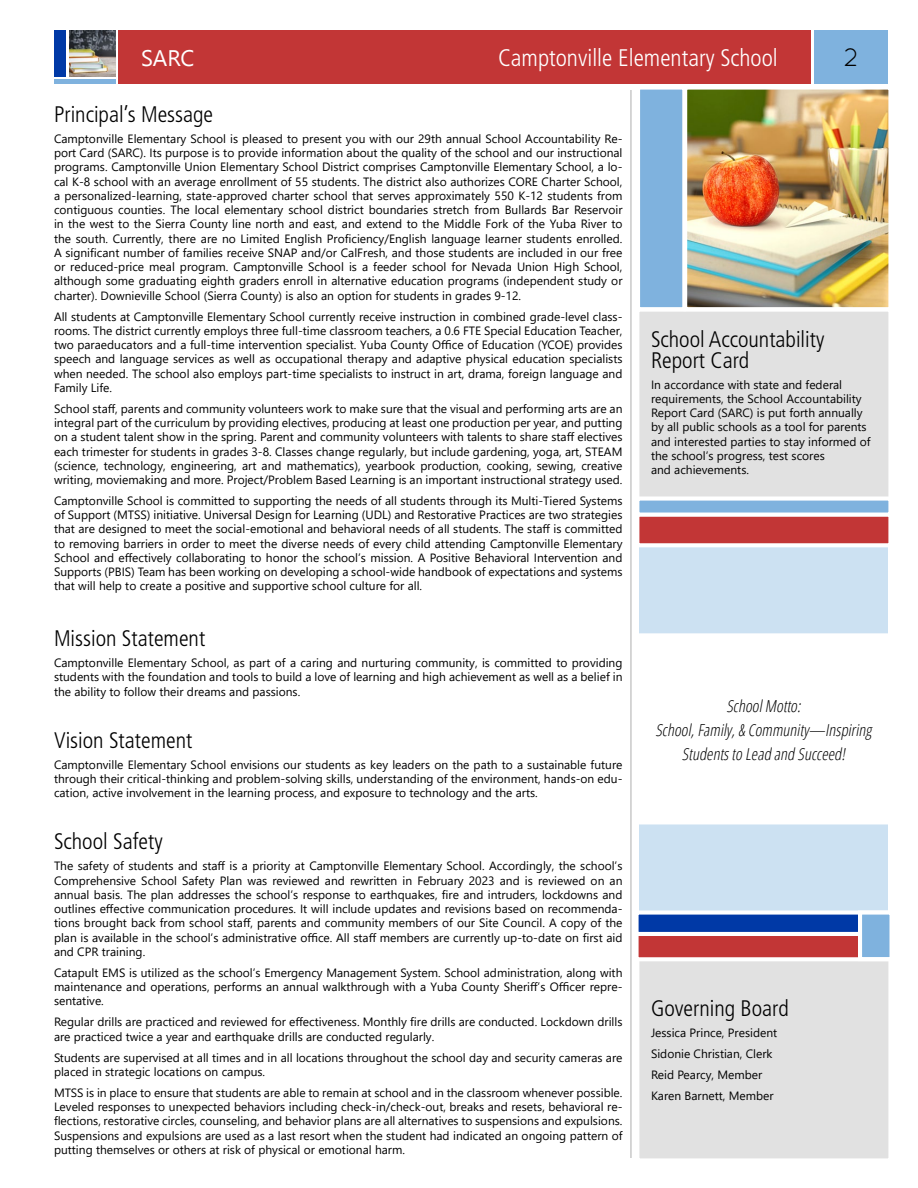
<style>
.page{position:relative;width:918px;height:1188px;background:#fff}
.page>*{position:absolute;margin:0;border:0;box-sizing:border-box;transform-origin:0 0}
.t1{font:25.5px "Quicksand";color:#010101}
.t2{font:300 condensed 24px "Frutiger LT Std";color:#fff}
.t3{font:300 condensed 22.5px/21px "Frutiger LT Std";color:#010101}
.t4{font:italic 300 condensed 16.5px/24px "Open Sans";color:#010101;text-align:center}
.t5{font:12px/14.2px "Segoe UI";color:#010101;text-align:justify}
</style>
<div class="page">
<div style="left:815px;top:30px;width:73px;height:54px;background:#7fb2de"></div>
<div style="left:639px;top:90px;width:249px;height:1068px;background:#cce1f2"></div>
<hr style="left:630px;top:90px;width:2px;height:1068px;background:#c8c8c8">
<div style="left:118px;top:30px;width:694px;height:54px;background:#c23636"></div>
<img style="left:69px;top:30px;width:47px;height:46px">
<div style="left:54px;top:30px;width:12px;height:46px;background:#0039a6"></div>
<hr style="left:54px;top:80px;width:62px;height:4px;background:#7fb2de">
<div style="left:639px;top:313px;width:250px;height:183px;background:#e1e1e1"></div>
<div style="left:639px;top:961px;width:250px;height:198px;background:#e1e1e1"></div>
<div style="left:635px;top:926px;width:257px;height:35px;background:#c23636;border:4px solid #fff"></div>
<div style="left:635px;top:911px;width:257px;height:25px;background:#0039a6;border:4px solid #fff"></div>
<svg style="left:863px;top:916px;width:26px;height:40px"></svg>
<div style="left:858px;top:911px;width:36px;height:50px;border:4px solid #fff"></div>
<div style="left:635px;top:512px;width:258px;height:35px;background:#c23636;border:4px solid #fff"></div>
<div style="left:635px;top:496px;width:258px;height:21px;background:#7fb2de;border:4px solid #fff"></div>
<svg style="left:639px;top:89px;width:42px;height:224px;background:#88b7e0"></svg>
<img style="left:681px;top:83px;width:208px;height:230px">
<div style="left:639px;top:633px;width:249px;height:192px;background:#fff"></div>
<h2 class="t2" style="left:498px;top:44px;width:281px">Camptonville Elementary School</h2>
<h1 class="t1" style="left:844px;top:42px;width:17px">2</h1>
<h3 class="t3" style="left:54px;top:104px;width:161px">Principal’s Message</h3>
<p class="t5" style="left:54px;top:130px;width:570px">Camptonville Elementary School is pleased to present you with our 29th annual School Accountability Re&shy;port Card (SARC). Its purpose is to provide information about the quality of the school and our instructional programs. Camptonville Union Elementary School District comprises Camptonville Elementary School, a lo&shy;cal K-8 school with an average enrollment of 55 students. The district also authorizes CORE Charter School, a personalized-learning, state-approved charter school that serves approximately 550 K-12 students from contiguous counties. The local elementary school district boundaries stretch from Bullards Bar Reservoir in the west to the Sierra County line north and east, and extend to the Middle Fork of the Yuba River to the south. Currently, there are no Limited English Proficiency/English language learner students enrolled.<br>A significant number of families receive SNAP and/or CalFresh, and those students are included in our free or reduced-price meal program. Camptonville School is a feeder school for Nevada Union High School, although some graduating eighth graders enroll in alternative education programs (independent study or charter). Downieville School (Sierra County) is also an option for students in grades 9-12.</p>
<p class="t5" style="left:54px;top:308px;width:570px">All students at Camptonville Elementary School currently receive instruction in combined grade-level class&shy;rooms. The district currently employs three full-time classroom teachers, a 0.6 FTE Special Education Teacher, two paraeducators and a full-time intervention specialist. Yuba County Office of Education (YCOE) provides speech and language services as well as occupational therapy and adaptive physical education specialists when needed. The school also employs part-time specialists to instruct in art, drama, foreign language and Family Life.</p>
<p class="t5" style="left:54px;top:400px;width:570px">School staff, parents and community volunteers work to make sure that the visual and performing arts are an integral part of the curriculum by providing electives, producing at least one production per year, and putting on a student talent show in the spring. Parent and community volunteers with talents to share staff electives each trimester for students in grades 3-8. Classes change regularly, but include gardening, yoga, art, STEAM (science, technology, engineering, art and mathematics), yearbook production, cooking, sewing, creative writing, moviemaking and more. Project/Problem Based Learning is an important instructional strategy used.</p>
<p class="t5" style="left:54px;top:493px;width:570px">Camptonville School is committed to supporting the needs of all students through its Multi-Tiered Systems of Support (MTSS) initiative. Universal Design for Learning (UDL) and Restorative Practices are two strategies that are designed to meet the social-emotional and behavioral needs of all students. The staff is committed to removing barriers in order to meet the diverse needs of every child attending Camptonville Elementary School and effectively collaborating to honor the school’s mission. A Positive Behavioral Intervention and Supports (PBIS) Team has been working on developing a school-wide handbook of expectations and systems that will help to create a positive and supportive school culture for all.</p>
<h3 class="t3" style="left:54px;top:628px;width:153px">Mission Statement</h3>
<p class="t5" style="left:54px;top:655px;width:570px">Camptonville Elementary School, as part of a caring and nurturing community, is committed to providing students with the foundation and tools to build a love of learning and high achievement as well as a belief in the ability to follow their dreams and passions.</p>
<h3 class="t3" style="left:54px;top:730px;width:140px">Vision Statement</h3>
<p class="t5" style="left:54px;top:756px;width:570px">Camptonville Elementary School envisions our students as key leaders on the path to a sustainable future through their critical-thinking and problem-solving skills, understanding of the environment, hands-on edu&shy;cation, active involvement in the learning process, and exposure to technology and the arts.</p>
<h3 class="t3" style="left:54px;top:831px;width:110px">School Safety</h3>
<p class="t5" style="left:54px;top:858px;width:570px">The safety of students and staff is a priority at Camptonville Elementary School. Accordingly, the school’s Comprehensive School Safety Plan was reviewed and rewritten in February 2023 and is reviewed on an annual basis. The plan addresses the school’s response to earthquakes, fire and intruders, lockdowns and outlines effective communication procedures. It will include updates and revisions based on recommenda&shy;tions brought back from school staff, parents and community members of our Site Council. A copy of the plan is available in the school’s administrative office. All staff members are currently up-to-date on first aid and CPR training.</p>
<p class="t5" style="left:54px;top:964px;width:570px">Catapult EMS is utilized as the school’s Emergency Management System. School administration, along with maintenance and operations, performs an annual walkthrough with a Yuba County Sheriff’s Officer repre&shy;sentative.</p>
<p class="t5" style="left:54px;top:1014px;width:570px">Regular drills are practiced and reviewed for effectiveness. Monthly fire drills are conducted. Lockdown drills are practiced twice a year and earthquake drills are conducted regularly.</p>
<p class="t5" style="left:54px;top:1049px;width:570px">Students are supervised at all times and in all locations throughout the school day and security cameras are placed in strategic locations on campus.</p>
<p class="t5" style="left:54px;top:1084px;width:570px">MTSS is in place to ensure that students are able to remain at school and in the classroom whenever possible.<br>Leveled responses to unexpected behaviors including check-in/check-out, breaks and resets, behavioral re&shy;flections, restorative circles, counseling, and behavior plans are all alternatives to suspensions and expulsions.<br>Suspensions and expulsions are used as a last resort when the student had indicated an ongoing pattern of putting themselves or others at risk of physical or emotional harm.</p>
<h3 class="t3" style="left:651px;top:329px;width:175px">School Accountability<br>Report Card</h3>
<p class="t5" style="left:651px;top:376px;width:221px;text-align:left">In accordance with state and federal requirements, the School Accountability Report Card (SARC) is put forth annually by all public schools as a tool for parents and interested parties to stay informed of the school’s progress, test scores<br>and achievements.</p>
<h3 class="t4" style="left:655px;top:694px;width:221px">SchoolMotto:<br>School,Family,&amp;Community—Inspiring<br>StudentstoLead and Succeed!</h3>
<h3 class="t3" style="left:651px;top:998px;width:139px">Governing Board</h3>
<p class="t5" style="left:651px;top:1021px;width:128px;line-height:21px;text-align:left">Jessica Prince, President<br>Sidonie Christian, Clerk<br>Reid Pearcy, Member<br>Karen Barnett, Member</p>
</div>
